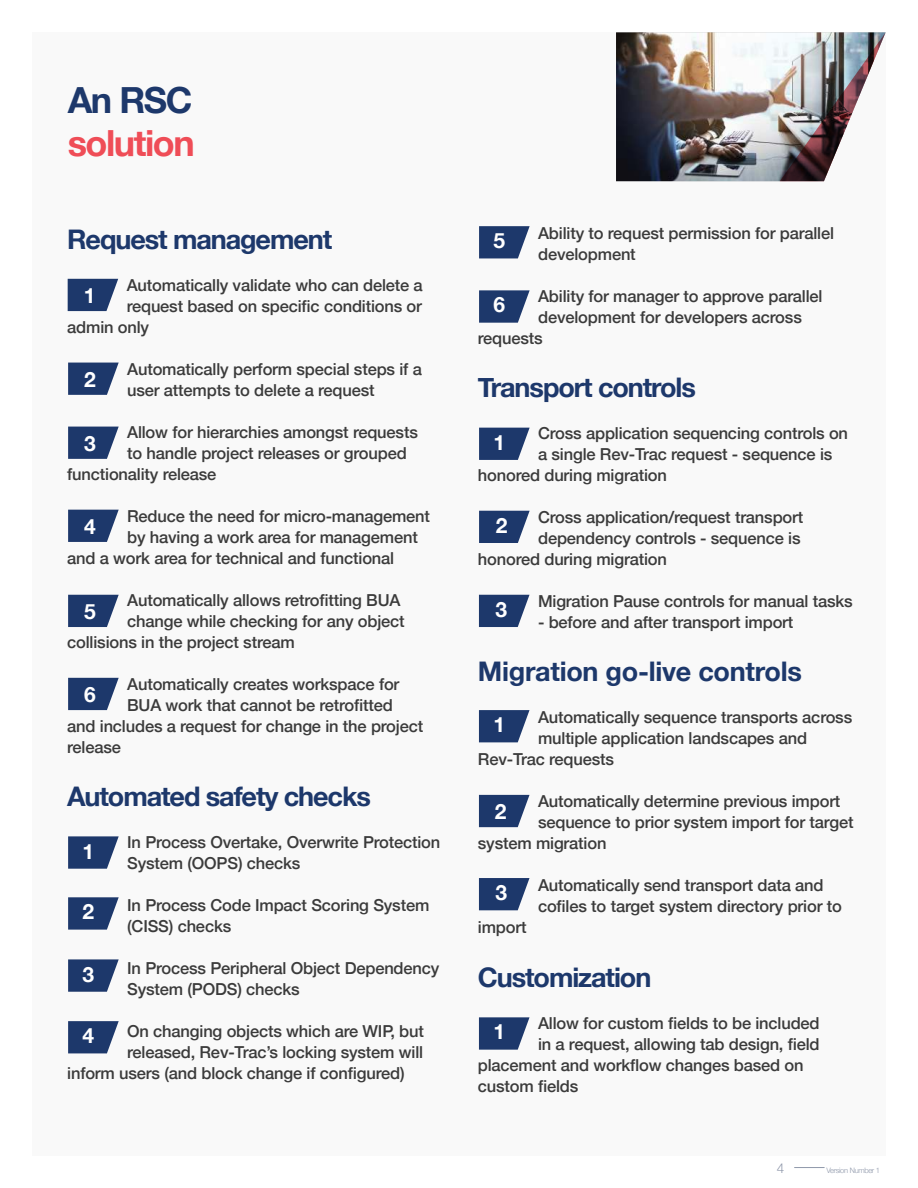
<style>
.page{position:relative;width:918px;height:1188px;background:#fff}
.page>*{position:absolute;margin:0;border:0;box-sizing:border-box;transform-origin:0 0}
.t1{font:700 36px "Helvetica Neue";letter-spacing:-.04em;color:#ef4d57}
.t2{font:700 36px "Helvetica Neue";color:#1d386b}
.t3{font:700 27px "Helvetica Neue";letter-spacing:-.04em;color:#1d386b}
.t4{font:700 27px "Helvetica Neue";letter-spacing:-.01em;color:#1d386b}
.t5{font:700 21px "Helvetica Neue";color:#fff}
.t6{font:500 16.5px/21px "Helvetica Neue";letter-spacing:-.01em;color:#3b3b3b}
.t7{font:300 13.5px "Helvetica Neue";color:#8f98aa}
.t8{font:300 7.5px "Helvetica Neue";letter-spacing:-.04em;color:#8f98aa}
</style>
<div class="page">
<svg style="left:795px;top:1167px;width:29px;height:1px"></svg>
<div style="left:32px;top:32px;width:853px;height:1124px;background:#f9f9f9"></div>
<svg style="left:68px;top:279px;width:50px;height:32px;background:#354d7b"></svg>
<svg style="left:68px;top:1021px;width:51px;height:32px;background:#38507c"></svg>
<svg style="left:479px;top:428px;width:51px;height:32px;background:#38507d"></svg>
<svg style="left:479px;top:511px;width:51px;height:32px;background:#38507c"></svg>
<svg style="left:479px;top:878px;width:51px;height:32px;background:#38507c"></svg>
<svg style="left:68px;top:363px;width:51px;height:32px;background:#39507d"></svg>
<svg style="left:68px;top:427px;width:51px;height:32px;background:#39507d"></svg>
<svg style="left:68px;top:510px;width:51px;height:32px;background:#38507c"></svg>
<svg style="left:68px;top:959px;width:51px;height:33px;background:#3c537f"></svg>
<svg style="left:479px;top:226px;width:51px;height:32px;background:#38507c"></svg>
<svg style="left:479px;top:290px;width:51px;height:33px;background:#3c537f"></svg>
<svg style="left:479px;top:795px;width:51px;height:32px;background:#38507c"></svg>
<svg style="left:68px;top:595px;width:51px;height:32px;background:#38507c"></svg>
<svg style="left:68px;top:836px;width:51px;height:33px;background:#3c537f"></svg>
<svg style="left:68px;top:897px;width:51px;height:33px;background:#3c537f"></svg>
<svg style="left:479px;top:595px;width:51px;height:32px;background:#38507c"></svg>
<svg style="left:479px;top:710px;width:51px;height:32px;background:#38507c"></svg>
<svg style="left:479px;top:1017px;width:51px;height:33px;background:#3c537f"></svg>
<img style="left:616px;top:32px;width:270px;height:149px">
<svg style="left:68px;top:678px;width:51px;height:32px;background:#384f7c"></svg>
<h1 class="t2" style="left:68px;top:87px;width:126px">An RSC</h1>
<h1 class="t1" style="left:68px;top:130px;width:129px">solution</h1>
<h2 class="t3" style="left:67px;top:229px;width:267px">Request management</h2>
<p class="t6" style="left:127px;top:273px;width:298px">Automatically validate who can delete a</p>
<p class="t6" style="left:127px;top:294px;width:297px">request based on specific conditions or</p>
<p class="t6" style="left:67px;top:315px;width:83px">admin only</p>
<p class="t6" style="left:127px;top:357px;width:296px">Automatically perform special steps if a user attempts to delete a request</p>
<p class="t6" style="left:127px;top:420px;width:292px">Allow for hierarchies amongst requests</p>
<p class="t6" style="left:127px;top:441px;width:281px">to handle project releases or grouped</p>
<p class="t6" style="left:67px;top:462px;width:151px">functionality release</p>
<p class="t6" style="left:127px;top:504px;width:304px">Reduce the need for micro-management</p>
<p class="t6" style="left:127px;top:525px;width:292px">by having a work area for management</p>
<p class="t6" style="left:67px;top:546px;width:329px">and a work area for technical and functional</p>
<p class="t6" style="left:127px;top:588px;width:275px">Automatically allows retrofitting BUA</p>
<p class="t6" style="left:127px;top:609px;width:279px">change while checking for any object</p>
<p class="t6" style="left:67px;top:630px;width:229px">collisions in the project stream</p>
<p class="t6" style="left:127px;top:672px;width:274px">Automatically creates workspace for</p>
<p class="t6" style="left:127px;top:693px;width:267px">BUA work that cannot be retrofitted</p>
<p class="t6" style="left:67px;top:714px;width:358px">and includes a request for change in the project</p>
<p class="t6" style="left:67px;top:738px;width:55px">release</p>
<h2 class="t3" style="left:67px;top:786px;width:305px">Automated safety checks</h2>
<p class="t6" style="left:127px;top:830px;width:315px">In Process Overtake, Overwrite Protection<br>System (OOPS) checks</p>
<p class="t6" style="left:127px;top:893px;width:304px">In Process Code Impact Scoring System (CISS) checks</p>
<p class="t6" style="left:127px;top:956px;width:314px">In Process Peripheral Object Dependency<br>System (PODS) checks</p>
<p class="t6" style="left:127px;top:1019px;width:298px">On changing objects which are WIP, but</p>
<p class="t6" style="left:127px;top:1040px;width:297px">released, Rev-Trac’s locking system will</p>
<p class="t6" style="left:67px;top:1061px;width:339px">inform users (and block change if configured)</p>
<p class="t5" style="left:84px;top:288px;width:13px">1</p>
<p class="t5" style="left:84px;top:371px;width:13px">2</p>
<p class="t5" style="left:84px;top:435px;width:13px">3</p>
<p class="t5" style="left:84px;top:519px;width:13px">4</p>
<p class="t5" style="left:84px;top:604px;width:13px">5</p>
<p class="t5" style="left:84px;top:687px;width:13px">6</p>
<p class="t5" style="left:83px;top:843px;width:13px">1</p>
<p class="t5" style="left:83px;top:904px;width:13px">2</p>
<p class="t5" style="left:83px;top:966px;width:13px">3</p>
<p class="t5" style="left:83px;top:1028px;width:13px">4</p>
<p class="t6" style="left:538px;top:221px;width:297px">Ability to request permission for parallel development</p>
<p class="t6" style="left:538px;top:284px;width:286px">Ability for manager to approve parallel</p>
<p class="t6" style="left:538px;top:305px;width:265px">development for developers across</p>
<p class="t6" style="left:478px;top:329px;width:66px">requests</p>
<h2 class="t3" style="left:478px;top:377px;width:220px">Transport controls</h2>
<p class="t6" style="left:538px;top:424px;width:311px">Cross application sequencing controls on</p>
<p class="t6" style="left:538px;top:442px;width:296px">a single Rev-Trac request - sequence is</p>
<p class="t6" style="left:478px;top:463px;width:191px">honored during migration</p>
<p class="t6" style="left:538px;top:505px;width:267px">Cross application/request transport</p>
<p class="t6" style="left:538px;top:526px;width:264px">dependency controls - sequence is</p>
<p class="t6" style="left:478px;top:547px;width:191px">honored during migration</p>
<p class="t6" style="left:538px;top:589px;width:316px">Migration Pause controls for manual tasks</p>
<p class="t6" style="left:538px;top:610px;width:257px">- before and after transport import</p>
<h2 class="t4" style="left:478px;top:662px;width:326px">Migration go-live controls</h2>
<p class="t6" style="left:538px;top:709px;width:316px">Automatically sequence transports across</p>
<p class="t6" style="left:538px;top:727px;width:271px">multiple application landscapes and</p>
<p class="t6" style="left:478px;top:748px;width:138px">Rev-Trac requests</p>
<p class="t6" style="left:538px;top:790px;width:304px">Automatically determine previous import</p>
<p class="t6" style="left:538px;top:811px;width:317px">sequence to prior system import for target</p>
<p class="t6" style="left:478px;top:835px;width:130px">system migration</p>
<p class="t6" style="left:538px;top:874px;width:305px">Automatically send transport data and cofiles to target system directory prior to</p>
<p class="t6" style="left:478px;top:919px;width:50px">import</p>
<h2 class="t3" style="left:478px;top:967px;width:175px">Customization</h2>
<p class="t6" style="left:538px;top:1011px;width:283px">Allow for custom fields to be included</p>
<p class="t6" style="left:538px;top:1032px;width:283px">in a request, allowing tab design, field</p>
<p class="t6" style="left:478px;top:1053px;width:327px">placement and workflow changes based on</p>
<p class="t6" style="left:478px;top:1074px;width:102px">custom fields</p>
<p class="t5" style="left:494px;top:233px;width:13px">5</p>
<p class="t5" style="left:494px;top:297px;width:13px">6</p>
<p class="t5" style="left:494px;top:434px;width:13px">1</p>
<p class="t5" style="left:496px;top:517px;width:13px">2</p>
<p class="t5" style="left:496px;top:601px;width:13px">3</p>
<p class="t5" style="left:493px;top:717px;width:13px">1</p>
<p class="t5" style="left:495px;top:804px;width:13px">2</p>
<p class="t5" style="left:496px;top:885px;width:13px">3</p>
<p class="t5" style="left:493px;top:1024px;width:13px">1</p>
<p class="t7" style="left:777px;top:1161px;width:9px">4</p>
<p class="t8" style="left:827px;top:1166px;width:55px">Version Number 1</p>
</div>
